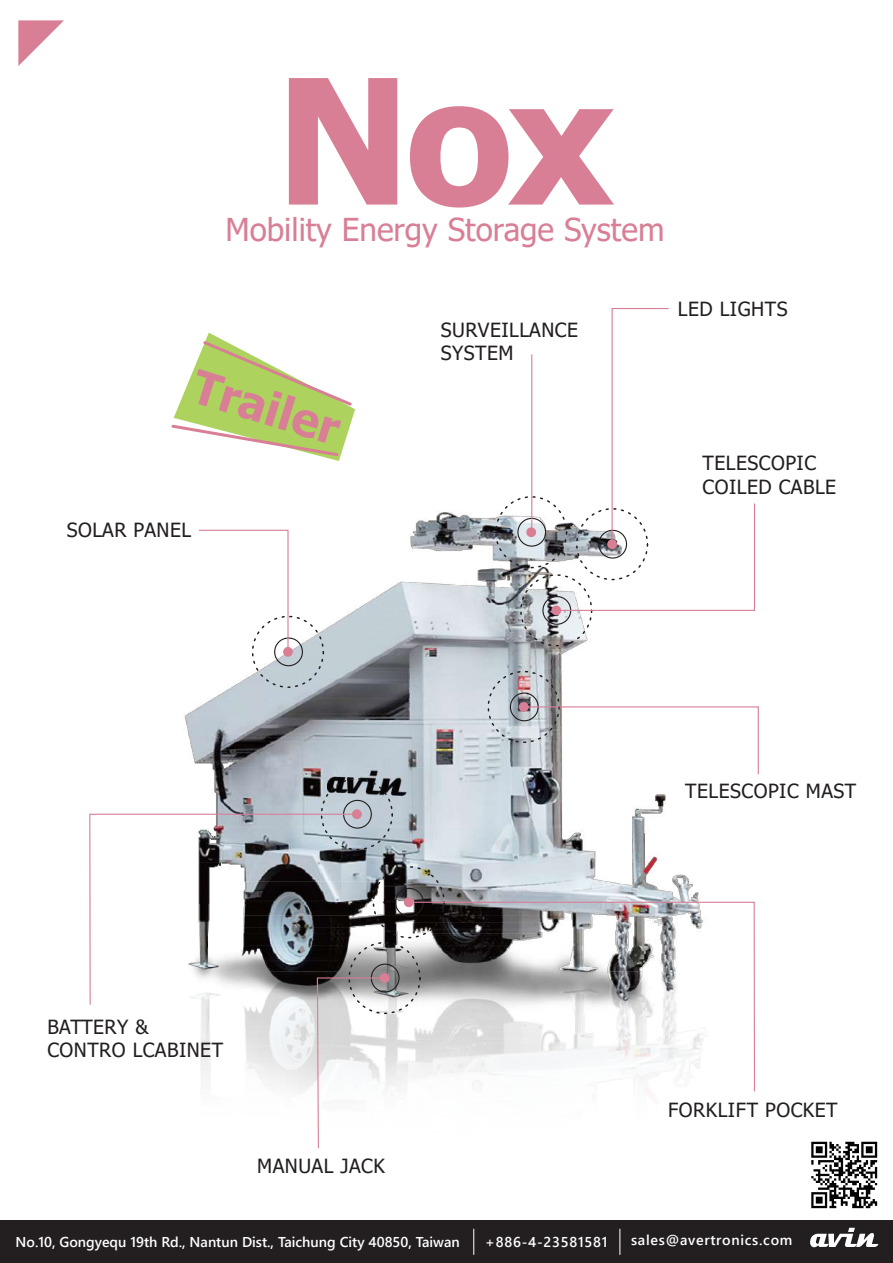
<style>
.page{position:relative;width:893px;height:1263px;background:#fff}
.page>*{position:absolute;margin:0;border:0;box-sizing:border-box;transform-origin:0 0}
.t1{font:700 174px "Tahoma";color:#d87f96}
.t2{font:700 46.2px "Tahoma";color:#d87f96}
.t3{font:31.5px "Tahoma";color:#d87f96}
.t4{font:19.5px/23.4px "Tahoma";letter-spacing:.025em;color:#231f20}
.t5{font:700 14.25px "Yu Gothic UI";color:#fff}
.t6{font:700 14.25px "Yu Gothic UI";letter-spacing:.05em;color:#fff}
</style>
<div class="page">
<img style="left:811px;top:1141px;width:67px;height:68px">
<div style="left:0;top:1220px;width:893px;height:43px;background:#231f20"></div>
<svg style="left:619px;top:1229px;width:1px;height:25px"></svg>
<svg style="left:473px;top:1229px;width:1px;height:25px"></svg>
<svg style="left:810px;top:1228px;width:68px;height:19px"></svg>
<img style="left:184px;top:495px;width:515px;height:601px">
<svg style="left:18px;top:20px;width:46px;height:46px"></svg>
<svg style="left:171px;top:333px;width:184px;height:128px"></svg>
<div style="left:283px;top:647px;width:10px;height:10px;background:#d87f96;border-radius:50%"></div>
<div style="left:274px;top:637px;width:29px;height:29px;border:1px solid #231f20;border-radius:50%"></div>
<div style="left:252px;top:616px;width:72px;height:72px;border:2px dashed #231f20;border-radius:50%"></div>
<svg style="left:198px;top:529px;width:91px;height:124px"></svg>
<svg style="left:380px;top:973px;width:10px;height:10px"></svg>
<div style="left:371px;top:963px;width:29px;height:29px;border:1px solid #231f20;border-radius:50%"></div>
<svg style="left:316px;top:977px;width:70px;height:172px"></svg>
<div style="left:352px;top:809px;width:10px;height:10px;background:#d87f96;border-radius:50%"></div>
<div style="left:343px;top:800px;width:29px;height:29px;border:1px solid #231f20;border-radius:50%"></div>
<div style="left:321px;top:778px;width:72px;height:72px;border:2px dashed #231f20;border-radius:50%"></div>
<svg style="left:89px;top:813px;width:269px;height:192px"></svg>
<div style="left:526px;top:527px;width:10px;height:10px;background:#d87f96;border-radius:50%"></div>
<div style="left:517px;top:518px;width:29px;height:29px;border:1px solid #231f20;border-radius:50%"></div>
<div style="left:495px;top:496px;width:72px;height:72px;border:2px dashed #231f20;border-radius:50%"></div>
<div style="left:404px;top:897px;width:10px;height:10px;background:#d87f96;border-radius:50%"></div>
<div style="left:395px;top:888px;width:29px;height:29px;border:1px solid #231f20;border-radius:50%"></div>
<div style="left:373px;top:866px;width:72px;height:72px;border:2px dashed #231f20;border-radius:50%"></div>
<svg style="left:408px;top:901px;width:347px;height:191px"></svg>
<div style="left:551px;top:605px;width:10px;height:10px;background:#d87f96;border-radius:50%"></div>
<div style="left:542px;top:596px;width:29px;height:29px;border:1px solid #231f20;border-radius:50%"></div>
<div style="left:520px;top:574px;width:72px;height:72px;border:2px dashed #231f20;border-radius:50%"></div>
<svg style="left:555px;top:308px;width:200px;height:303px"></svg>
<div style="left:519px;top:702px;width:10px;height:10px;background:#d87f96;border-radius:50%"></div>
<div style="left:510px;top:692px;width:29px;height:29px;border:1px solid #231f20;border-radius:50%"></div>
<div style="left:488px;top:671px;width:72px;height:72px;border:2px dashed #231f20;border-radius:50%"></div>
<svg style="left:523px;top:706px;width:236px;height:69px"></svg>
<hr style="left:531px;top:355px;width:1px;height:175px;background:#d87f96">
<h1 class="t1" style="left:276px;top:19px;width:339px">Nox</h1>
<h3 class="t3" style="left:225px;top:208px;width:440px">Mobility Energy Storage System</h3>
<h2 class="t2" style="left:203px;top:354px;width:153px;rotate:17deg">Trailer</h2>
<p class="t4" style="left:67px;top:519px;width:126px">SOLAR PANEL</p>
<p class="t4" style="left:441px;top:319px;width:139px">SURVEILLANCE<br>SYSTEM</p>
<p class="t4" style="left:678px;top:299px;width:111px">LED LIGHTS</p>
<p class="t4" style="left:703px;top:452px;width:135px">TELESCOPIC<br>COILED CABLE</p>
<p class="t4" style="left:47px;top:1016px;width:177px">BATTERY &amp;<br>CONTRO LCABINET</p>
<p class="t4" style="left:685px;top:780px;width:172px">TELESCOPIC MAST</p>
<p class="t4" style="left:257px;top:1155px;width:129px">MANUAL JACK</p>
<p class="t4" style="left:668px;top:1099px;width:171px">FORKLIFT POCKET</p>
<p class="t5" style="left:16px;top:1233px;width:446px">No.10, Gongyequ 19th Rd., Nantun Dist., Taichung City 40850, Taiwan</p>
<p class="t6" style="left:485px;top:1233px;width:124px">+886-4-23581581</p>
<p class="t6" style="left:631px;top:1232px;width:163px">sales@avertronics.com</p>
</div>
